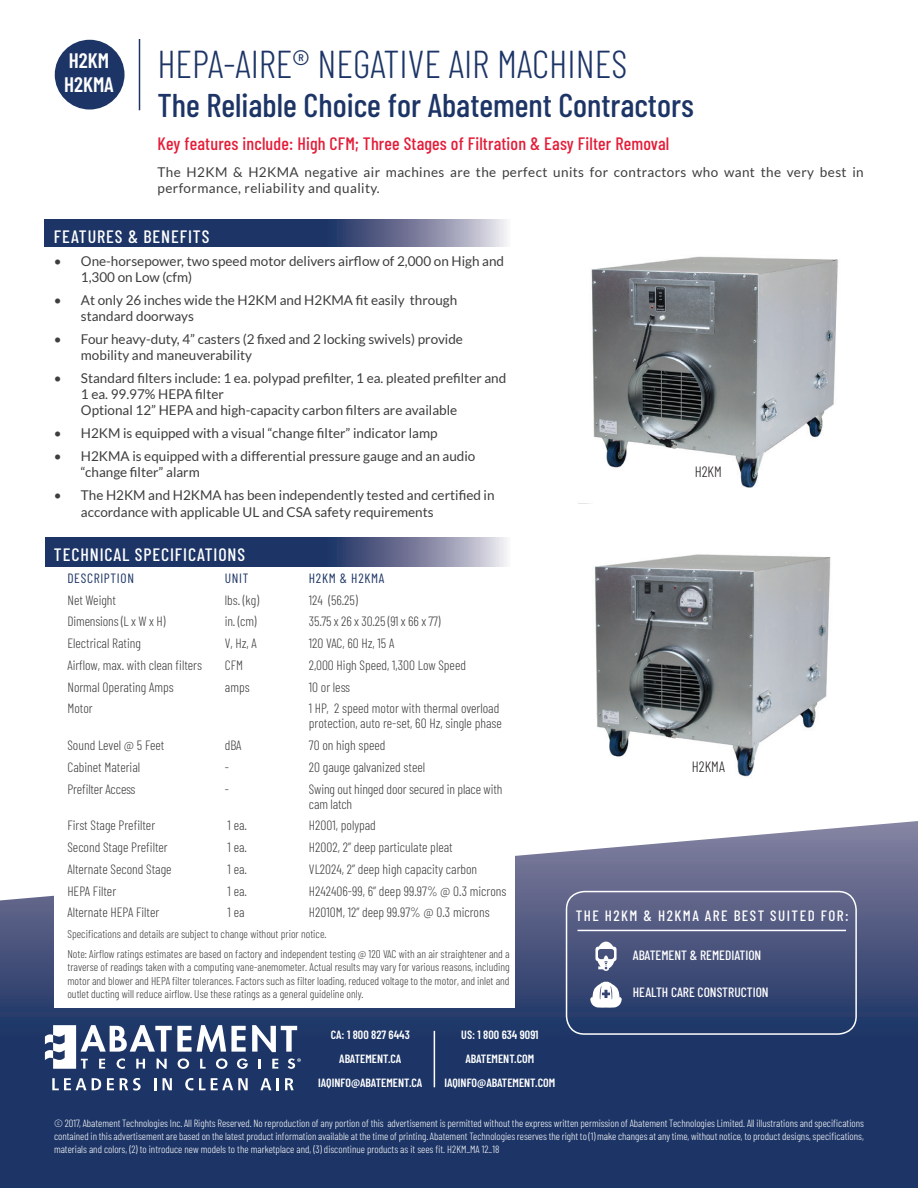
<style>
.page{position:relative;width:918px;height:1188px;background:#fff}
.page>*{position:absolute;margin:0;border:0;box-sizing:border-box;transform-origin:0 0}
.t1{font:300 39px "Barlow Condensed";color:#1d3566}
.t2{font:500 33px "Barlow Condensed";color:#1d3566}
.t3{font:600 21px/24px "Barlow Condensed";color:#fff}
.t4{font:500 18px "Barlow Condensed";letter-spacing:.01em;color:#e41c38}
.t5{font:500 18px "Barlow Condensed";letter-spacing:.05em;color:#fff}
.t6{font:500 15px "Barlow Condensed";letter-spacing:.1em;color:#fff}
.t7{font:300 15px "Barlow Condensed";color:#231f20}
.t8{font:300 13.5px/15px "Barlow Condensed";color:#3e3e3f}
.t9{font:13.5px/16.2px "Lato";color:#3e3e3f}
.t10{font:13.5px/16.2px "Lato";letter-spacing:.03em;color:#3e3e3f}
.t11{font:500 13.5px "Barlow Condensed";color:#fff}
.t12{font:13.5px "Barlow Condensed";letter-spacing:.05em;color:#1d3566}
.t13{font:600 12px "Barlow Condensed";color:#fff}
.t14{font:300 11.25px/13.5px "Barlow Condensed";color:#3e3e3f}
.t15{font:300 10.5px/12.6px "Barlow Condensed";color:#fff;text-align:justify}
</style>
<div class="page">
<svg style="left:0;top:821px;width:918px;height:367px;background:#394b76"></svg>
<div style="left:54px;top:580px;width:460px;height:428px;background:#fff"></div>
<svg style="left:45px;top:220px;width:462px;height:26px;background:#42537d"></svg>
<div style="left:55px;top:40px;width:70px;height:70px;background:#1d3566;border-radius:50%"></div>
<hr style="left:139px;top:39px;width:1px;height:71px;background:#1d3566">
<svg style="left:46px;top:538px;width:461px;height:29px;background:#43537d"></svg>
<img style="left:578px;top:256px;width:260px;height:248px">
<img style="left:595px;top:554px;width:236px;height:223px">
<div style="left:566px;top:891px;width:291px;height:144px;border:2px solid #fff;border-radius:18px"></div>
<hr style="left:578px;top:930px;width:268px;height:1px;background:#fff">
<svg style="left:595px;top:942px;width:22px;height:29px"></svg>
<svg style="left:590px;top:982px;width:32px;height:26px"></svg>
<svg style="left:45px;top:1025px;width:256px;height:44px"></svg>
<svg style="left:52px;top:1078px;width:49px;height:12px"></svg>
<svg style="left:107px;top:1078px;width:7px;height:12px"></svg>
<svg style="left:120px;top:1078px;width:21px;height:13px"></svg>
<svg style="left:154px;top:1078px;width:2px;height:12px"></svg>
<svg style="left:163px;top:1078px;width:9px;height:12px"></svg>
<svg style="left:185px;top:1078px;width:8px;height:12px"></svg>
<svg style="left:199px;top:1078px;width:49px;height:12px"></svg>
<svg style="left:260px;top:1078px;width:19px;height:12px"></svg>
<svg style="left:285px;top:1078px;width:9px;height:12px"></svg>
<hr style="left:434px;top:1031px;width:1px;height:56px;background:#fff">
<h3 class="t3" style="left:64px;top:47px;width:51px">H2KM<br>H2KMA</h3>
<h1 class="t1" style="left:158px;top:36px;width:471px">HEPA-AIRE® NEGATIVE AIR MACHINES</h1>
<h2 class="t2" style="left:158px;top:81px;width:538px">The Reliable Choice for Abatement Contractors</h2>
<h3 class="t4" style="left:157px;top:131px;width:513px">Key features include: High CFM; Three Stages of Filtration &amp; Easy Filter Removal</h3>
<p class="t10" style="left:157px;top:164px;width:708px">The H2KM &amp; H2KMA negative air machines are the perfect units for contractors who want the very best in performance, reliability and quality.</p>
<h3 class="t5" style="left:54px;top:223px;width:157px">FEATURES &amp; BENEFITS</h3>
<p class="t9" style="left:81px;top:252px;width:425px;text-indent:-27px">• One-horsepower, two speed motor delivers airflow of 2,000 on High and<br>1,300 on Low (cfm)</p>
<p class="t9" style="left:81px;top:292px;width:378px;text-indent:-27px">• At only 26 inches wide the H2KM and H2KMA fit easily through standard doorways</p>
<p class="t9" style="left:81px;top:331px;width:384px;text-indent:-27px">• Four heavy-duty, 4” casters (2 fixed and 2 locking swivels) provide mobility and maneuverability</p>
<p class="t9" style="left:81px;top:370px;width:427px;text-indent:-27px">• Standard filters include: 1 ea. polypad prefilter, 1 ea. pleated prefilter and<br>1 ea. 99.97% HEPA filter<br>Optional 12” HEPA and high-capacity carbon filters are available</p>
<p class="t9" style="left:54px;top:425px;width:385px">• H2KM is equipped with a visual “change filter” indicator lamp</p>
<p class="t9" style="left:81px;top:448px;width:396px;text-indent:-27px">• H2KMA is equipped with a differential pressure gauge and an audio “change filter” alarm</p>
<p class="t9" style="left:81px;top:487px;width:415px;text-indent:-27px">• The H2KM and H2KMA has been independently tested and certified in accordance with applicable UL and CSA safety requirements</p>
<h3 class="t5" style="left:54px;top:542px;width:193px">TECHNICAL SPECIFICATIONS</h3>
<p class="t12" style="left:67px;top:568px;width:68px">DESCRIPTION</p>
<p class="t12" style="left:225px;top:568px;width:25px">UNIT</p>
<p class="t12" style="left:309px;top:568px;width:77px">H2KM &amp; H2KMA</p>
<p class="t8" style="left:67px;top:592px;width:50px">Net Weight</p>
<p class="t8" style="left:225px;top:592px;width:36px">lbs. (kg)</p>
<p class="t8" style="left:309px;top:592px;width:50px">124 (56.25)</p>
<p class="t8" style="left:67px;top:613px;width:99px">Dimensions (L x W x H)</p>
<p class="t8" style="left:225px;top:613px;width:33px">in. (cm)</p>
<p class="t8" style="left:309px;top:613px;width:133px">35.75 x 26 x 30.25 (91 x 66 x 77)</p>
<p class="t8" style="left:67px;top:635px;width:75px">Electrical Rating</p>
<p class="t8" style="left:225px;top:635px;width:33px">V, Hz, A</p>
<p class="t8" style="left:309px;top:635px;width:87px">120 VAC, 60 Hz, 15 A</p>
<p class="t8" style="left:67px;top:657px;width:136px">Airflow, max. with clean filters</p>
<p class="t8" style="left:225px;top:657px;width:20px">CFM</p>
<p class="t8" style="left:309px;top:657px;width:159px">2,000 High Speed, 1,300 Low Speed</p>
<p class="t8" style="left:67px;top:679px;width:108px">Normal Operating Amps</p>
<p class="t8" style="left:225px;top:679px;width:26px">amps</p>
<p class="t8" style="left:309px;top:679px;width:43px">10 or less</p>
<p class="t8" style="left:67px;top:700px;width:27px">Motor</p>
<p class="t8" style="left:309px;top:700px;width:194px">1 HP, 2 speed motor with thermal overload protection, auto re-set, 60 Hz, single phase</p>
<p class="t8" style="left:67px;top:737px;width:98px">Sound Level @ 5 Feet</p>
<p class="t8" style="left:225px;top:737px;width:18px">dBA</p>
<p class="t8" style="left:309px;top:737px;width:78px">70 on high speed</p>
<p class="t8" style="left:67px;top:759px;width:74px">Cabinet Material</p>
<p class="t8" style="left:225px;top:759px;width:6px">-</p>
<p class="t8" style="left:309px;top:759px;width:118px">20 gauge galvanized steel</p>
<p class="t8" style="left:67px;top:781px;width:70px">Prefilter Access</p>
<p class="t8" style="left:225px;top:781px;width:6px">-</p>
<p class="t8" style="left:309px;top:781px;width:195px">Swing out hinged door secured in place with cam latch</p>
<p class="t8" style="left:67px;top:817px;width:89px">First Stage Prefilter</p>
<p class="t8" style="left:228px;top:817px;width:21px">1 ea.</p>
<p class="t8" style="left:309px;top:817px;width:69px">H2001, polypad</p>
<p class="t8" style="left:67px;top:839px;width:102px">Second Stage Prefilter</p>
<p class="t8" style="left:228px;top:839px;width:21px">1 ea.</p>
<p class="t8" style="left:309px;top:839px;width:145px">H2002, 2” deep particulate pleat</p>
<p class="t8" style="left:67px;top:861px;width:106px">Alternate Second Stage</p>
<p class="t8" style="left:228px;top:861px;width:21px">1 ea.</p>
<p class="t8" style="left:309px;top:861px;width:170px">VL2024, 2” deep high capacity carbon</p>
<p class="t8" style="left:67px;top:883px;width:50px">HEPA Filter</p>
<p class="t8" style="left:228px;top:883px;width:21px">1 ea.</p>
<p class="t8" style="left:309px;top:883px;width:199px">H242406-99, 6” deep 99.97% @ 0.3 microns</p>
<p class="t8" style="left:67px;top:904px;width:93px">Alternate HEPA Filter</p>
<p class="t8" style="left:228px;top:904px;width:18px">1 ea</p>
<p class="t8" style="left:309px;top:904px;width:182px">H2010M, 12” deep 99.97% @ 0.3 microns</p>
<p class="t14" style="left:67px;top:923px;width:444px;line-height:20.2px">Specifications and details are subject to change without prior notice.<br>Note: Airflow ratings estimates are based on factory and independent testing @ 120 VAC with an air straightener and a</p>
<p class="t14" style="left:67px;top:960px;width:444px;text-align:justify">traverse of readings taken with a computing vane-anemometer. Actual results may vary for various reasons, including motor and blower and HEPA filter tolerances. Factors such as filter loading, reduced voltage to the motor, and inlet and outlet ducting will reduce airflow. Use these ratings as a general guideline only.</p>
<p class="t13" style="left:331px;top:1026px;width:81px">CA: 1 800 827 6443</p>
<p class="t13" style="left:461px;top:1026px;width:79px">US: 1 800 634 9091</p>
<p class="t13" style="left:339px;top:1050px;width:64px">ABATEMENT.CA</p>
<p class="t13" style="left:465px;top:1050px;width:70px">ABATEMENT.COM</p>
<p class="t13" style="left:318px;top:1074px;width:106px">IAQINFO@ABATEMENT.CA</p>
<p class="t13" style="left:444px;top:1074px;width:112px">IAQINFO@ABATEMENT.COM</p>
<p class="t7" style="left:695px;top:461px;width:29px">H2KM</p>
<p class="t7" style="left:692px;top:756px;width:35px">H2KMA</p>
<p class="t6" style="left:576px;top:905px;width:274px">THE H2KM &amp; H2KMA ARE BEST SUITED FOR:</p>
<p class="t11" style="left:633px;top:945px;width:130px">ABATEMENT &amp; REMEDIATION</p>
<p class="t11" style="left:633px;top:982px;width:137px">HEALTH CARE CONSTRUCTION</p>
<p class="t15" style="left:54px;top:1117px;width:812px">© 2017, Abatement Technologies Inc. All Rights Reserved. No reproduction of any portion of this advertisement is permitted without the express written permission of Abatement Technologies Limited. All illustrations and specifications contained in this advertisement are based on the latest product information available at the time of printing. Abatement Technologies reserves the right to (1) make changes at any time, without notice, to product designs, specifications, materials and colors, (2) to introduce new models to the marketplace and, (3) discontinue products as it sees fit. H2KM_MA 12_18</p>
</div>
